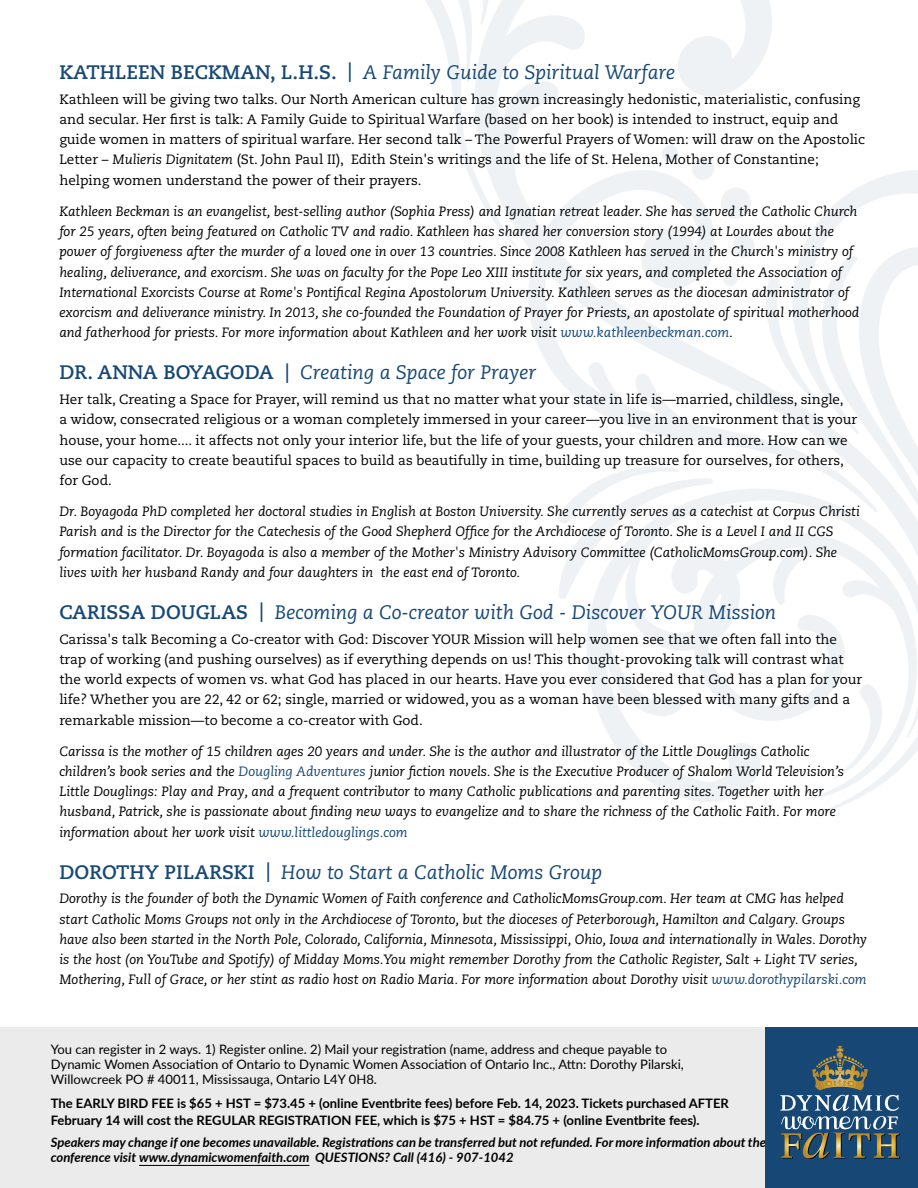
<style>
.page{position:relative;width:918px;height:1188px;background:#fff}
.page>*{position:absolute;margin:0;border:0;box-sizing:border-box;transform-origin:0 0}
.t1{font:italic 23.4px "Lucida Sans";color:#000}
.t2{font:italic 19.5px "Caecilia LT Pro 56";color:#174875}
.t3{font:italic 13.5px/20.2px "Caecilia LT Pro 56";color:#000}
.t4{font:13.5px/20.2px "Caecilia LT Pro 55 Roman";color:#000}
.t5{font:13.05px/15px "Lato";color:#000}
.t6{font:700 13.05px/16.5px "Lato";color:#000}
.t7{font:italic 700 13.05px/15px "Lato";color:#000}
.s1{font-family:"Caecilia LT Pro 75";font-weight:700;font-style:normal}
.s2{font-family:"Caecilia LT Pro 56";font-style:italic}
.s3{color:#174875}
</style>
<div class="page">
<div style="left:0;top:1027px;width:918px;height:161px;background:#ebebec"></div>
<hr style="left:139px;top:1165px;width:170px;height:1px;background:#000">
<div style="left:765px;top:1027px;width:153px;height:161px;background:#174875"></div>
<svg style="left:780px;top:1046px;width:120px;height:113px"></svg>
<svg style="left:648px;top:780px;width:239px;height:34px"></svg>
<svg style="left:425px;top:0;width:493px;height:780px"></svg>
<h2 class="t2" style="left:59px;top:60px;width:617px"><span class="s1">KATHLEEN BECKMAN, L.H.S. |</span> A Family Guide to Spiritual Warfare</h2>
<p class="t4" style="left:59px;top:89px;width:807px">Kathleen will be giving two talks. Our North American culture has grown increasingly hedonistic, materialistic, confusing and secular. Her first is talk: A Family Guide to Spiritual Warfare (based on her book) is intended to instruct, equip and guide women in matters of spiritual warfare. Her second talk – The Powerful Prayers of Women: will draw on the Apostolic Letter – <span class="s2">Mulieris Dignitatem</span> (St. John Paul II), Edith Stein's writings and the life of St. Helena, Mother of Constantine; helping women understand the power of their prayers.</p>
<p class="t3" style="left:59px;top:201px;width:802px">Kathleen Beckman is an evangelist, best-selling author (Sophia Press) and Ignatian retreat leader. She has served the Catholic Church for 25 years, often being featured on Catholic TV and radio. Kathleen has shared her conversion story (1994) at Lourdes about the power of forgiveness after the murder of a loved one in over 13 countries. Since 2008 Kathleen has served in the Church's ministry of healing, deliverance, and exorcism. She was on faculty for the Pope Leo XIII institute for six years, and completed the Association of International Exorcists Course at Rome's Pontifical Regina Apostolorum University. Kathleen serves as the diocesan administrator of exorcism and deliverance ministry. In 2013, she co-founded the Foundation of Prayer for Priests, an apostolate of spiritual motherhood and fatherhood for priests. For more information about Kathleen and her work visit <span class="s3">www.kathleenbeckman.com</span>.</p>
<h2 class="t2" style="left:59px;top:360px;width:478px"><span class="s1">DR. ANNA BOYAGODA |</span> Creating a Space for Prayer</h2>
<p class="t4" style="left:59px;top:389px;width:799px">Her talk, Creating a Space for Prayer, will remind us that no matter what your state in life is—married, childless, single,<br>a widow, consecrated religious or a woman completely immersed in your career—you live in an environment that is your house, your home.... it affects not only your interior life, but the life of your guests, your children and more. How can we use our capacity to create beautiful spaces to build as beautifully in time, building up treasure for ourselves, for others, for God.</p>
<p class="t3" style="left:59px;top:501px;width:802px">Dr. Boyagoda PhD completed her doctoral studies in English at Boston University. She currently serves as a catechist at Corpus Christi Parish and is the Director for the Catechesis of the Good Shepherd Office for the Archdiocese of Toronto. She is a Level I and II CGS formation facilitator. Dr. Boyagoda is also a member of the Mother's Ministry Advisory Committee (CatholicMomsGroup.com). She lives with her husband Randy and four daughters in the east end of Toronto.</p>
<h2 class="t2" style="left:59px;top:600px;width:718px"><span class="s1">CARISSA DOUGLAS |</span> Becoming a Co-creator with God - Discover YOUR Mission</h2>
<p class="t4" style="left:59px;top:629px;width:805px">Carissa's talk Becoming a Co-creator with God: Discover YOUR Mission will help women see that we often fall into the trap of working (and pushing ourselves) as if everything depends on us! This thought-provoking talk will contrast what the world expects of women vs. what God has placed in our hearts. Have you ever considered that God has a plan for your life? Whether you are 22, 42 or 62; single, married or widowed, you as a woman have been blessed with many gifts and a remarkable mission—to become a co-creator with God.</p>
<p class="t3" style="left:59px;top:741px;width:786px">Carissa is the mother of 15 children ages 20 years and under. She is the author and illustrator of the Little Douglings Catholic children’s book series and the <span class="s3">Dougling Adventures</span> junior fiction novels. She is the Executive Producer of Shalom World Television’s Little Douglings: Play and Pray, and a frequent contributor to many Catholic publications and parenting sites. Together with her husband, Patrick, she is passionate about finding new ways to evangelize and to share the richness of the Catholic Faith. For more information about her work visit <span class="s3">www.littledouglings.com</span></p>
<h2 class="t2" style="left:59px;top:859px;width:544px"><span class="s1">DOROTHY PILARSKI |</span> How to Start a Catholic Moms Group</h2>
<p class="t3" style="left:59px;top:888px;width:809px">Dorothy is the founder of both the Dynamic Women of Faith conference and CatholicMomsGroup.com. Her team at CMG has helped start Catholic Moms Groups not only in the Archdiocese of Toronto, but the dioceses of Peterborough, Hamilton and Calgary. Groups have also been started in the North Pole, Colorado, California, Minnesota, Mississippi, Ohio, Iowa and internationally in Wales. Dorothy is the host (on YouTube and Spotify) of Midday Moms.You might remember Dorothy from the Catholic Register, Salt + Light TV series, Mothering, Full of Grace, or her stint as radio host on Radio Maria. For more information about Dorothy visit <span class="s3">www.dorothypilarski.com</span></p>
<p class="t5" style="left:51px;top:1042px;width:635px">You can register in 2 ways. 1) Register online. 2) Mail your registration (name, address and cheque payable to<br>Dynamic Women Association of Ontario to Dynamic Women Association of Ontario Inc., Attn: Dorothy Pilarski,<br>Willowcreek PO # 40011, Mississauga, Ontario L4Y 0H8.</p>
<p class="t6" style="left:51px;top:1095px;width:680px">The EARLY BIRD FEE is $65 + HST = $73.45 + (online Eventbrite fees) before Feb. 14, 2023. Tickets purchased AFTER<br>February 14 will cost the REGULAR REGISTRATION FEE, which is $75 + HST = $84.75 + (online Eventbrite fees).</p>
<p class="t7" style="left:51px;top:1135px;width:717px">Speakers may change if one becomes unavailable. Registrations can be transferred but not refunded. For more information about the conference visit www.dynamicwomenfaith.com QUESTIONS? Call (416) - 907-1042</p>
<h1 class="t1" style="left:106px;top:1090px;width:284px">CatholicMomsGroup.com</h1>
</div>
